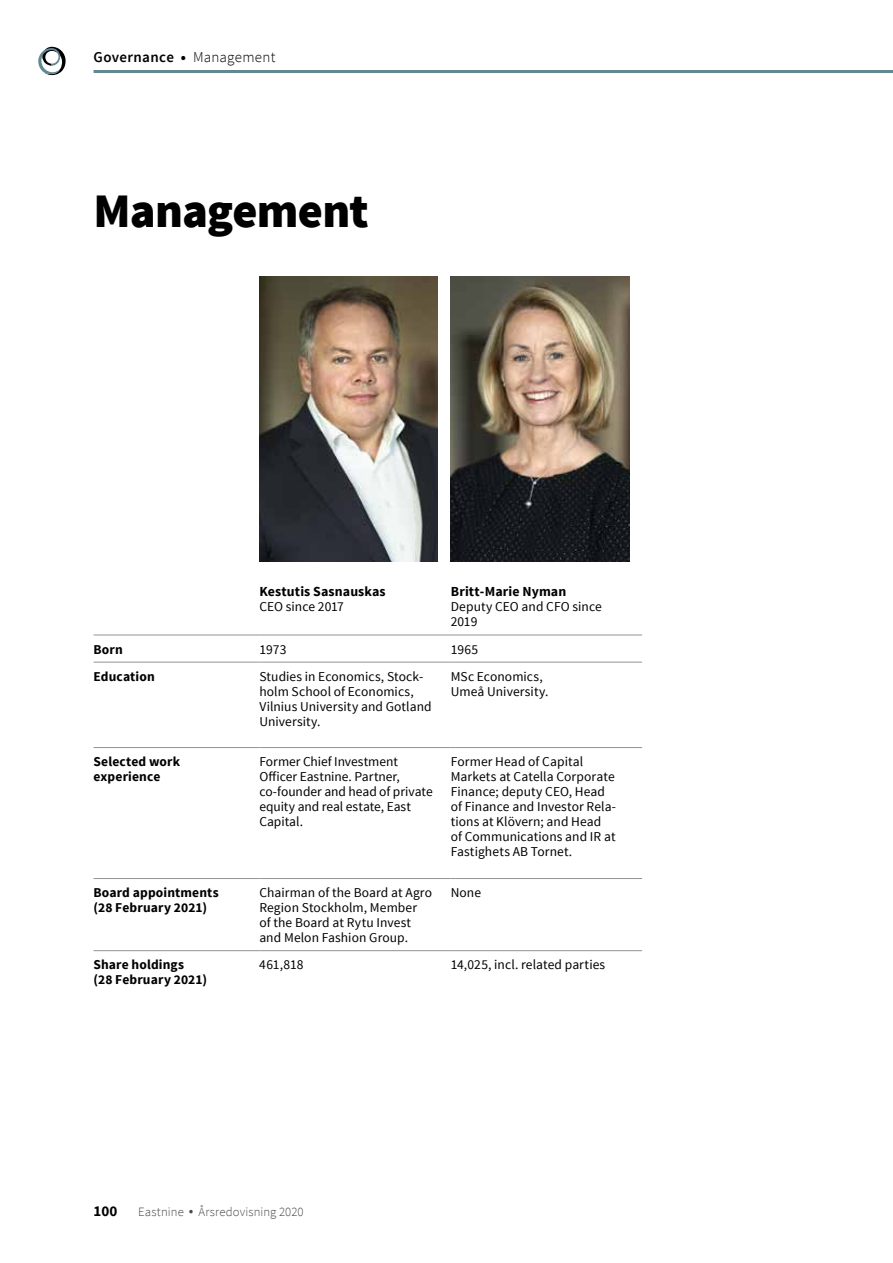
<style>
.page{position:relative;width:893px;height:1263px;background:#fff}
.page>*{position:absolute;margin:0;border:0;box-sizing:border-box;transform-origin:0 0}
.t1{font:900 48px "Source Sans Pro";letter-spacing:-.02em;color:#000}
.t2{font:600 15px "Source Sans Pro";letter-spacing:.02em;color:#000}
.t3{font:700 15px "Source Sans Pro";color:#000}
.t4{font:700 13.8px "Source Sans Pro";letter-spacing:.01em;color:#000}
.t5{font:13.5px/15px "Source Sans Pro";letter-spacing:.005em;color:#000}
.t6{font:700 13.5px/15px "Source Sans Pro";letter-spacing:.01em;color:#000}
.t7{font:300 12.75px "Source Sans Pro";letter-spacing:.005em;color:#484848}
.s1{font-weight:700}
.s2{font-weight:300}
.s3{font-size:16.5px}
</style>
<div class="page">
<hr style="left:94px;top:70px;width:799px;height:3px;background:#638893">
<svg style="left:38px;top:47px;width:28px;height:28px"></svg>
<hr style="left:94px;top:635px;width:165px;height:1px;background:#939393">
<hr style="left:259px;top:635px;width:192px;height:1px;background:#939393">
<hr style="left:451px;top:635px;width:191px;height:1px;background:#939393">
<hr style="left:94px;top:662px;width:165px;height:1px;background:#939393">
<hr style="left:259px;top:662px;width:192px;height:1px;background:#939393">
<hr style="left:451px;top:662px;width:191px;height:1px;background:#939393">
<hr style="left:94px;top:747px;width:165px;height:1px;background:#939393">
<hr style="left:259px;top:747px;width:192px;height:1px;background:#939393">
<hr style="left:451px;top:747px;width:191px;height:1px;background:#939393">
<hr style="left:94px;top:878px;width:165px;height:1px;background:#939393">
<hr style="left:259px;top:878px;width:192px;height:1px;background:#939393">
<hr style="left:451px;top:878px;width:191px;height:1px;background:#939393">
<hr style="left:94px;top:950px;width:165px;height:1px;background:#939393">
<hr style="left:259px;top:950px;width:192px;height:1px;background:#939393">
<hr style="left:451px;top:950px;width:191px;height:1px;background:#939393">
<img style="left:259px;top:276px;width:179px;height:285px">
<img style="left:451px;top:276px;width:178px;height:285px">
<p class="t2" style="left:94px;top:48px;width:183px">Governance <span class="s1">•</span> <span class="s2">Management</span></p>
<h1 class="t1" style="left:94px;top:180px;width:277px">Management</h1>
<p class="t4" style="left:259px;top:583px;width:128px">Kestutis Sasnauskas</p>
<p class="t5" style="left:259px;top:600px;width:86px">CEO since 2017</p>
<p class="t4" style="left:451px;top:583px;width:117px">Britt-Marie Nyman</p>
<p class="t5" style="left:451px;top:600px;width:153px">Deputy CEO and CFO since<br>2019</p>
<p class="t6" style="left:94px;top:642px;width:31px">Born</p>
<p class="t5" style="left:259px;top:642px;width:29px">1973</p>
<p class="t5" style="left:451px;top:642px;width:29px">1965</p>
<p class="t6" style="left:94px;top:669px;width:63px">Education</p>
<p class="t5" style="left:259px;top:669px;width:174px">Studies in Economics, Stock&shy;holm School of Economics,<br>Vilnius University and Gotland<br>University.</p>
<p class="t5" style="left:451px;top:669px;width:99px">MSc Economics,<br>Umeå University.</p>
<p class="t6" style="left:94px;top:755px;width:88px">Selected work experience</p>
<p class="t5" style="left:259px;top:754px;width:175px">Former Chief Investment<br>Officer Eastnine. Partner, co-founder and head of private equity and real estate, East<br>Capital.</p>
<p class="t5" style="left:451px;top:754px;width:167px">Former Head of Capital<br>Markets at Catella Corporate<br>Finance; deputy CEO, Head of Finance and Investor Rela&shy;tions at Klövern; and Head<br>of Communications and IR at<br>Fastighets AB Tornet.</p>
<p class="t6" style="left:93px;top:886px;width:127px">Board appointments (28 February 2021)</p>
<p class="t5" style="left:259px;top:885px;width:174px">Chairman of the Board at Agro<br>Region Stockholm, Member<br>of the Board at Rytu Invest and Melon Fashion Group.</p>
<p class="t5" style="left:451px;top:885px;width:32px">None</p>
<p class="t6" style="left:93px;top:958px;width:115px">Share holdings<br>(28 February 2021)</p>
<p class="t5" style="left:259px;top:957px;width:46px">461,818</p>
<p class="t5" style="left:451px;top:957px;width:156px">14,025, incl. related parties</p>
<p class="t3" style="left:94px;top:1201px;width:25px">100</p>
<p class="t7" style="left:138px;top:1204px;width:167px">Eastnine <span class="s3">•</span> Årsredovisning 2020</p>
</div>
